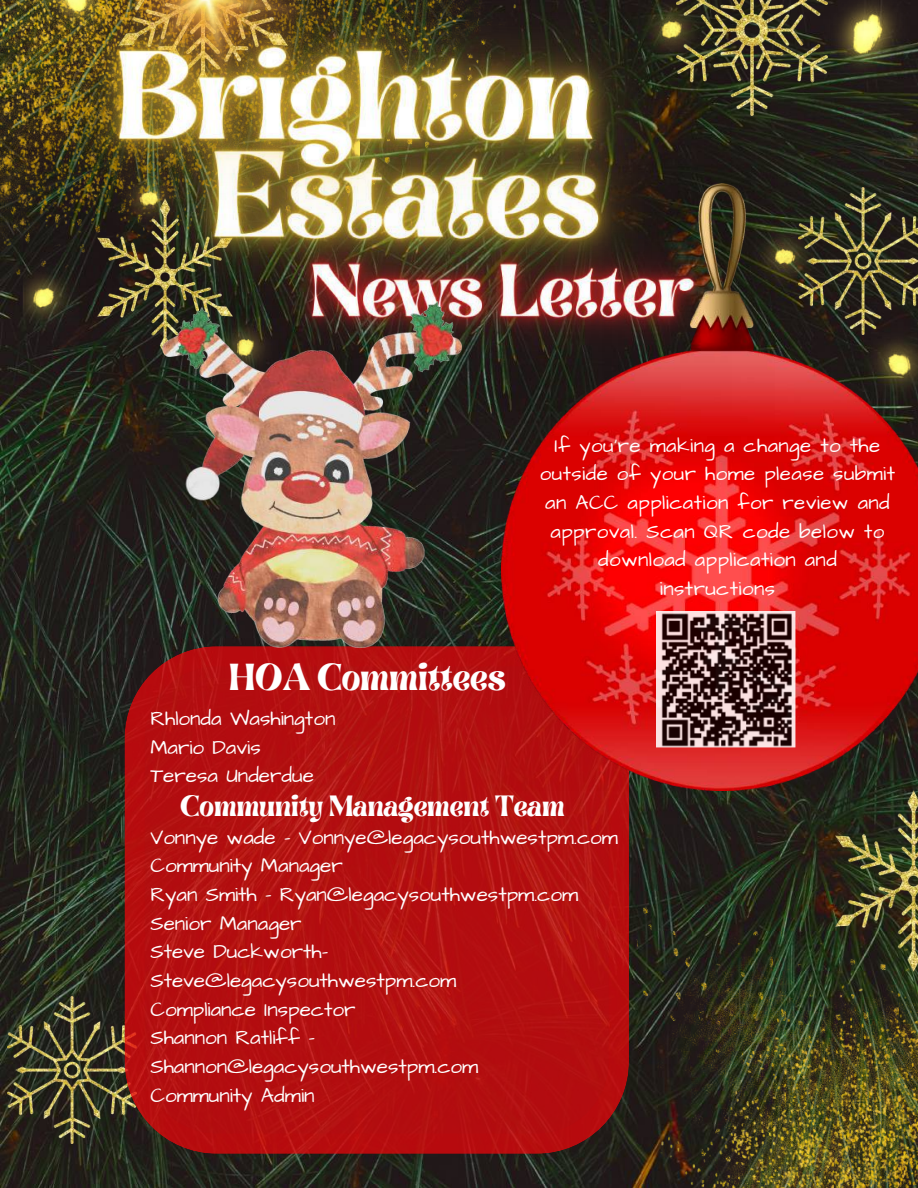
<style>
.page{position:relative;width:918px;height:1188px;background:#fff}
.page>*{position:absolute;margin:0;border:0;box-sizing:border-box;transform-origin:0 0}
.t1{font:30.3px "Brasika Display";color:#fff}
.t2{font:23.55px "Brasika Display";color:#fff}
.t3{font:20.7px/28.7px "Architects Daughter";color:#fff}
.t4{font:20.55px/28.7px "Architects Daughter";letter-spacing:.02em;color:#fff;text-align:center}
</style>
<div class="page">
<img style="left:0;top:318px;width:836px;height:870px">
<img style="left:612px;top:900px;width:306px;height:288px">
<img style="left:24px;top:318px;width:56px;height:77px">
<img style="left:754px;top:0;width:164px;height:184px">
<img style="left:836px;top:790px;width:82px;height:181px">
<img style="left:7px;top:996px;width:118px;height:148px">
<img style="left:754px;top:0;width:73px;height:116px">
<svg style="left:125px;top:646px;width:504px;height:508px;background:#b11011"></svg>
<img style="left:501px;top:184px;width:417px;height:606px">
<img style="left:656px;top:611px;width:140px;height:136px">
<img style="left:80px;top:318px;width:70px;height:92px">
<img style="left:0;top:0;width:754px;height:318px">
<img style="left:230px;top:164px;width:544px;height:259px">
<img style="left:150px;top:302px;width:312px;height:345px">
<p class="t4" style="left:540px;top:431px;width:357px">If you're making a change to the outside of your home please submit an ACC application for review and approval. Scan QR code below to download application and instructions</p>
<h1 class="t1" style="left:229px;top:654px;width:278px">HOA Committees</h1>
<p class="t3" style="left:150px;top:705px;width:187px">Rhlonda Washington<br>Mario Davis<br>Teresa Underdue</p>
<p class="t2" style="left:180px;top:788px;width:386px">Community Management Team</p>
<p class="t3" style="left:150px;top:823px;width:469px">Vonnye wade - Vonnye@legacysouthwestpm.com<br>Community Manager<br>Ryan Smith - Ryan@legacysouthwestpm.com<br>Senior Manager<br>Steve Duckworth-<br>Steve@legacysouthwestpm.com<br>Compliance Inspector<br>Shannon Ratliff -<br>Shannon@legacysouthwestpm.com<br>Community Admin</p>
</div>
